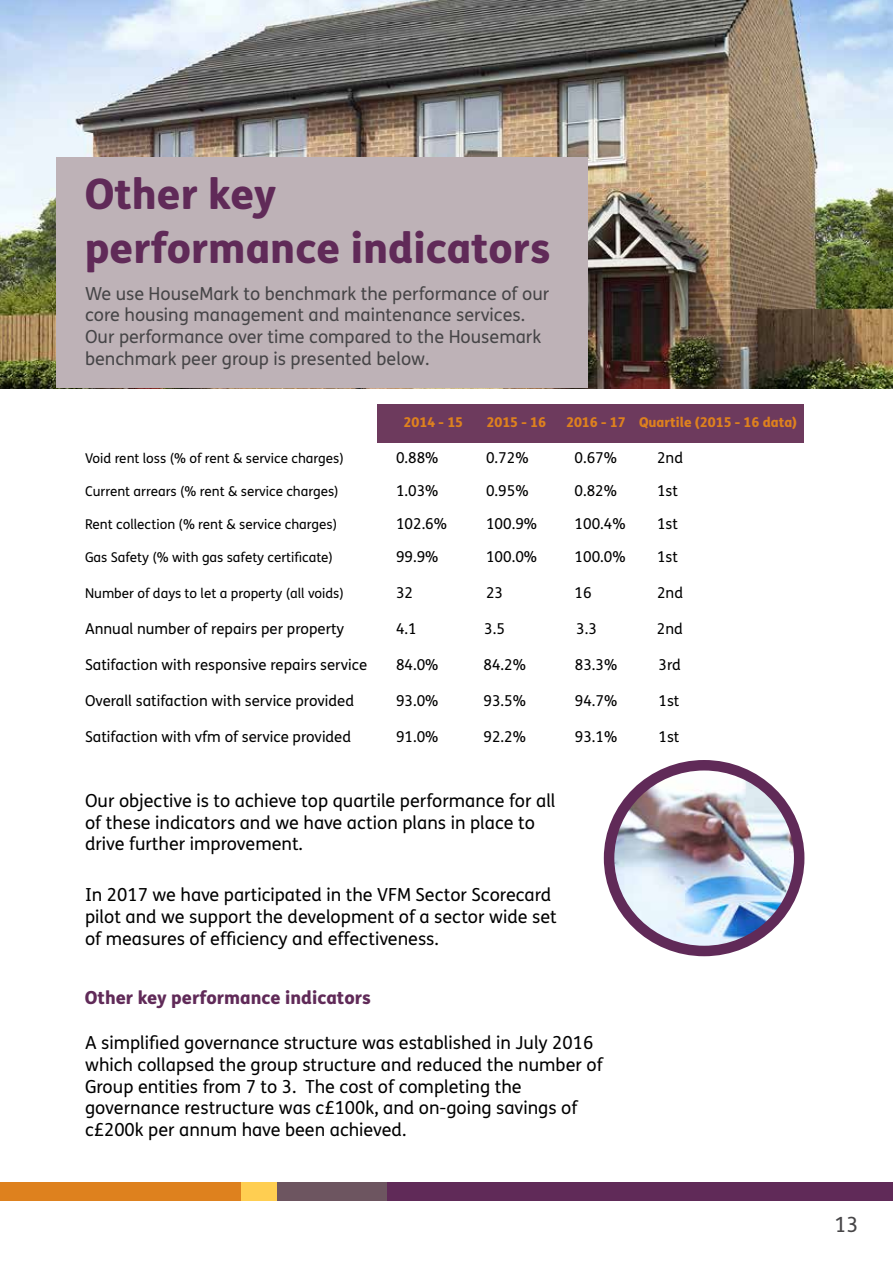
<style>
.page{position:relative;width:893px;height:1263px;background:#fff}
.page>*{position:absolute;margin:0;border:0;box-sizing:border-box;transform-origin:0 0}
.t1{font:800 42px/54px "FS Me";color:#602a58}
.t2{font:21px "FS Me";color:#464547}
.t3{font:18px/21.6px "FS Me";color:#000}
.t4{font:18px/21.6px "FS Me";color:#464547}
.t5{font:800 18px "FS Me";color:#602a58}
.t6{font:15px "FS Me";color:#000}
.t7{font:13.5px "FS Me";color:#000}
.t8{font:800 13.5px "FS Me";color:#de811e}
</style>
<div class="page">
<img style="left:0;top:0;width:893px;height:388px">
<div style="left:56px;top:157px;width:532px;height:231px;background:#beb2b7"></div>
<img style="left:609px;top:765px;width:190px;height:186px">
<div style="left:604px;top:760px;width:200px;height:196px;border:10px solid #602a58;border-radius:50%"></div>
<div style="left:0;top:1182px;width:276px;height:19px;background:#de811e"></div>
<div style="left:386px;top:1182px;width:507px;height:19px;background:#602a58"></div>
<div style="left:276px;top:1182px;width:111px;height:19px;background:#6d5560"></div>
<div style="left:241px;top:1182px;width:35px;height:19px;background:#ffce51"></div>
<div style="left:377px;top:404px;width:426px;height:38px;background:#6d3a5d"></div>
<h1 class="t1" style="left:85px;top:167px;width:467px">Other key<br>performance indicators</h1>
<p class="t4" style="left:85px;top:283px;width:466px">We use HouseMark to benchmark the performance of our core housing management and maintenance services.<br>Our performance over time compared to the Housemark benchmark peer group is presented below.</p>
<p class="t7" style="left:85px;top:450px;width:260px">Void rent loss (% of rent &amp; service charges)</p>
<p class="t7" style="left:85px;top:483px;width:255px">Current arrears (% rent &amp; service charges)</p>
<p class="t7" style="left:85px;top:516px;width:254px">Rent collection (% rent &amp; service charges)</p>
<p class="t7" style="left:85px;top:549px;width:249px">Gas Safety (% with gas safety certificate)</p>
<p class="t7" style="left:85px;top:585px;width:260px">Number of days to let a property (all voids)</p>
<p class="t6" style="left:85px;top:620px;width:261px">Annual number of repairs per property</p>
<p class="t6" style="left:85px;top:656px;width:284px">Satifaction with responsive repairs service</p>
<p class="t6" style="left:85px;top:692px;width:270px">Overall satifaction with service provided</p>
<p class="t6" style="left:85px;top:728px;width:268px">Satifaction with vfm of service provided</p>
<p class="t8" style="left:404px;top:414px;width:61px">2014 - 15</p>
<p class="t8" style="left:486px;top:414px;width:61px">2015 - 16</p>
<p class="t8" style="left:566px;top:414px;width:233px">2016 - 17 Quartile (2015 - 16 data)</p>
<p class="t6" style="left:396px;top:449px;width:44px">0.88%</p>
<p class="t6" style="left:486px;top:449px;width:44px">0.72%</p>
<p class="t6" style="left:575px;top:449px;width:44px">0.67%</p>
<p class="t6" style="left:657px;top:449px;width:28px">2nd</p>
<p class="t6" style="left:396px;top:482px;width:44px">1.03%</p>
<p class="t6" style="left:486px;top:482px;width:44px">0.95%</p>
<p class="t6" style="left:575px;top:482px;width:44px">0.82%</p>
<p class="t6" style="left:657px;top:482px;width:22px">1st</p>
<p class="t6" style="left:396px;top:515px;width:53px">102.6%</p>
<p class="t6" style="left:486px;top:515px;width:53px">100.9%</p>
<p class="t6" style="left:575px;top:515px;width:53px">100.4%</p>
<p class="t6" style="left:657px;top:515px;width:22px">1st</p>
<p class="t6" style="left:396px;top:548px;width:44px">99.9%</p>
<p class="t6" style="left:486px;top:548px;width:53px">100.0%</p>
<p class="t6" style="left:575px;top:548px;width:53px">100.0%</p>
<p class="t6" style="left:657px;top:548px;width:22px">1st</p>
<p class="t6" style="left:396px;top:584px;width:19px">32</p>
<p class="t6" style="left:486px;top:584px;width:19px">23</p>
<p class="t6" style="left:575px;top:584px;width:19px">16</p>
<p class="t6" style="left:657px;top:584px;width:28px">2nd</p>
<p class="t6" style="left:396px;top:620px;width:22px">4.1</p>
<p class="t6" style="left:484px;top:620px;width:22px">3.5</p>
<p class="t6" style="left:576px;top:620px;width:22px">3.3</p>
<p class="t6" style="left:657px;top:620px;width:28px">2nd</p>
<p class="t6" style="left:396px;top:656px;width:44px">84.0%</p>
<p class="t6" style="left:483px;top:656px;width:44px">84.2%</p>
<p class="t6" style="left:575px;top:656px;width:44px">83.3%</p>
<p class="t6" style="left:658px;top:656px;width:24px">3rd</p>
<p class="t6" style="left:396px;top:692px;width:44px">93.0%</p>
<p class="t6" style="left:483px;top:692px;width:44px">93.5%</p>
<p class="t6" style="left:575px;top:692px;width:44px">94.7%</p>
<p class="t6" style="left:658px;top:692px;width:22px">1st</p>
<p class="t6" style="left:396px;top:728px;width:44px">91.0%</p>
<p class="t6" style="left:483px;top:728px;width:44px">92.2%</p>
<p class="t6" style="left:575px;top:728px;width:44px">93.1%</p>
<p class="t6" style="left:658px;top:728px;width:22px">1st</p>
<p class="t3" style="left:85px;top:790px;width:472px">Our objective is to achieve top quartile performance for all of these indicators and we have action plans in place to drive further improvement.</p>
<p class="t3" style="left:85px;top:885px;width:473px">In 2017 we have participated in the VFM Sector Scorecard pilot and we support the development of a sector wide set of measures of efficiency and effectiveness.</p>
<p class="t5" style="left:85px;top:986px;width:287px">Other key performance indicators</p>
<p class="t3" style="left:85px;top:1033px;width:519px">A simplified governance structure was established in July 2016 which collapsed the group structure and reduced the number of Group entities from 7 to 3. The cost of completing the governance restructure was c£100k, and on-going savings of c£200k per annum have been achieved.</p>
<p class="t2" style="left:834px;top:1212px;width:25px">13</p>
</div>
